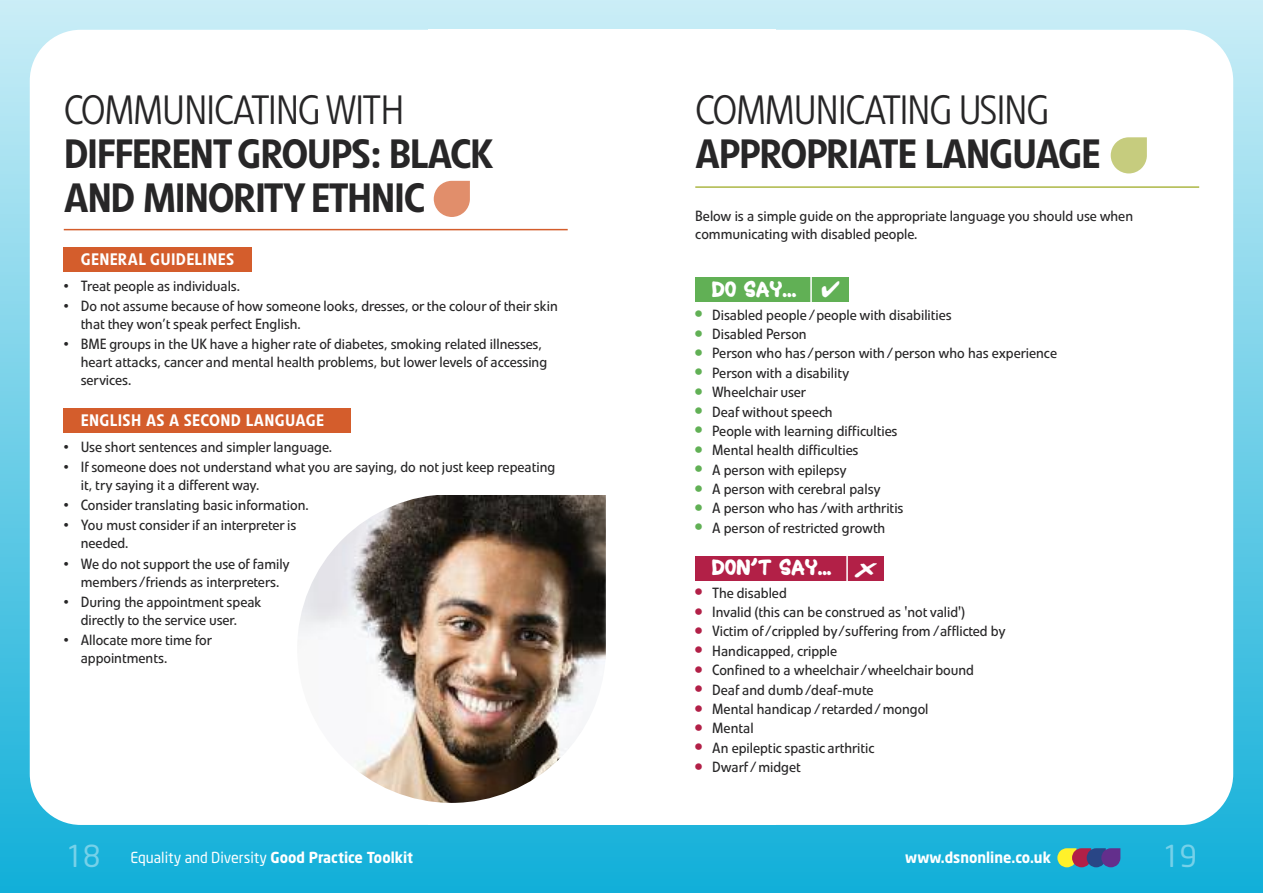
<style>
.page{position:relative;width:1263px;height:893px;background:#fff}
.page>*{position:absolute;margin:0;border:0;box-sizing:border-box;transform-origin:0 0}
.t1{font:500 40.5px/43.5px "Evo BQ";letter-spacing:-.035em;color:#272627}
.t2{font:300 40.5px "Evo BQ";letter-spacing:-.035em;color:#272627}
.t3{font:30px "Neo Sans";color:#76d1e9;scale:.95 1}
.t4{font:18px "PENNARELO";letter-spacing:.02em;color:#fff}
.t5{font:500 16.5px "Evo BQ";letter-spacing:.02em;color:#fff}
.t6{font:15px "Neo Sans";color:#fff;scale:.95 1}
.t7{font:700 15px "Neo Sans";color:#fff;scale:.95 1}
.t8{font:14.7px/18px "Evo BQ";color:#272627}
.s1{font-weight:700;font-size:21px;color:#61b055}
.s2{font-weight:700;font-size:21px;color:#b22047}
.s3{font-size:30px;color:#76d1e9}
.s4{font-weight:700}
</style>
<div class="page">
<div style="left:631px;top:0;width:632px;height:893px;background:linear-gradient(to bottom,#cceef7,#13b0d9)"></div>
<div style="left:0;top:0;width:631px;height:893px;background:linear-gradient(to bottom,#cbeef7,#11afd9)"></div>
<div style="left:30px;top:30px;width:601px;height:795px;background:#fff;border-radius:51px"></div>
<div style="left:428px;top:30px;width:203px;height:795px;background:#fff"></div>
<div style="left:631px;top:30px;width:602px;height:795px;background:#fff;border-radius:51px"></div>
<div style="left:631px;top:30px;width:145px;height:795px;background:#fff"></div>
<svg style="left:1057px;top:848px;width:63px;height:19px"></svg>
<div style="left:695px;top:277px;width:153px;height:25px;background:#61b055"></div>
<div style="left:695px;top:556px;width:189px;height:25px;background:#b22047"></div>
<hr style="left:695px;top:186px;width:504px;height:2px;background:#adb746">
<svg style="left:1111px;top:137px;width:36px;height:36px"></svg>
<hr style="left:846px;top:548px;width:2px;height:40px;background:#fff">
<div style="left:64px;top:247px;width:188px;height:25px;background:#d45d2c"></div>
<div style="left:64px;top:408px;width:287px;height:24px;background:#d45d2c"></div>
<hr style="left:64px;top:229px;width:504px;height:1px;background:#d45d2c">
<svg style="left:434px;top:181px;width:36px;height:36px"></svg>
<hr style="left:810px;top:272px;width:2px;height:37px;background:#fff">
<img style="left:298px;top:496px;width:308px;height:307px">
<h1 class="t2" style="left:64px;top:96px;width:342px">COMMUNICATINGWITH</h1>
<h1 class="t1" style="left:64px;top:136px;width:432px">DIFFERENTGROUPS: BLACK<br>AND MINORITYETHNIC</h1>
<p class="t5" style="left:81px;top:253px;width:155px">GENERAL GUIDELINES</p>
<p class="t8" style="left:64px;top:278px;width:178px">• Treat people as individuals.</p>
<p class="t8" style="left:81px;top:298px;width:478px;text-indent:-17px">• Do not assume because of how someone looks, dresses, or the colour of their skin that they won’t speak perfect English.</p>
<p class="t8" style="left:81px;top:336px;width:468px;text-indent:-17px">• BME groups in the UK have a higher rate of diabetes, smoking related illnesses, heart attacks, cancer and mental health problems, but lower levels of accessing services.</p>
<p class="t5" style="left:81px;top:414px;width:245px">ENGLISH AS A SECOND LANGUAGE</p>
<p class="t8" style="left:64px;top:439px;width:270px">• Use short sentences and simpler language.</p>
<p class="t8" style="left:81px;top:459px;width:476px;text-indent:-17px">• If someone does not understand what you are saying, do not just keep repeating it, try saying it a different way.</p>
<p class="t8" style="left:64px;top:497px;width:246px">• Consider translating basic information.</p>
<p class="t8" style="left:81px;top:518px;width:217px;text-indent:-17px">• You must consider if an interpreter is needed.</p>
<p class="t8" style="left:64px;top:556px;width:227px;text-align:center">• We do not support the use of family members/friends as interpreters.</p>
<p class="t8" style="left:64px;top:594px;width:199px;text-align:center">• During the appointment speak directly to the service user.</p>
<p class="t8" style="left:81px;top:632px;width:133px;text-indent:-17px">• Allocate more time for appointments.</p>
<h1 class="t2" style="left:695px;top:96px;width:356px">COMMUNICATING USING</h1>
<h1 class="t1" style="left:695px;top:136px;width:407px">APPROPRIATE LANGUAGE</h1>
<p class="t8" style="left:695px;top:208px;width:439px">Below is a simple guide on the appropriate language you should use when communicating with disabled people.</p>
<p class="t4" style="left:712px;top:281px;width:86px">D0 SAY...</p>
<p class="t8" style="left:695px;top:307px;width:258px"><span class="s1">•</span> Disabled people/people with disabilities</p>
<p class="t8" style="left:695px;top:326px;width:113px"><span class="s1">•</span> Disabled Person</p>
<p class="t8" style="left:695px;top:346px;width:363px"><span class="s1">•</span> Person who has /person with/person who has experience</p>
<p class="t8" style="left:695px;top:365px;width:156px"><span class="s1">•</span> Person with a disability</p>
<p class="t8" style="left:695px;top:384px;width:112px"><span class="s1">•</span> Wheelchair user</p>
<p class="t8" style="left:695px;top:404px;width:139px"><span class="s1">•</span> Deaf without speech</p>
<p class="t8" style="left:695px;top:423px;width:204px"><span class="s1">•</span> People with learning difficulties</p>
<p class="t8" style="left:695px;top:442px;width:165px"><span class="s1">•</span> Mental health difficulties</p>
<p class="t8" style="left:695px;top:462px;width:153px"><span class="s1">•</span> A person with epilepsy</p>
<p class="t8" style="left:695px;top:481px;width:187px"><span class="s1">•</span> A person with cerebral palsy</p>
<p class="t8" style="left:695px;top:501px;width:210px"><span class="s1">•</span> A person who has /with arthritis</p>
<p class="t8" style="left:695px;top:520px;width:192px"><span class="s1">•</span> A person of restricted growth</p>
<p class="t4" style="left:712px;top:559px;width:121px">D0n’t SAY...</p>
<p class="t8" style="left:695px;top:585px;width:93px"><span class="s2">•</span> The disabled</p>
<p class="t8" style="left:695px;top:604px;width:271px"><span class="s2">•</span> Invalid (this can be construed as 'not valid')</p>
<p class="t8" style="left:695px;top:624px;width:312px"><span class="s2">•</span> Victim of/crippled by/suffering from /afflicted by</p>
<p class="t8" style="left:695px;top:643px;width:144px"><span class="s2">•</span> Handicapped, cripple</p>
<p class="t8" style="left:695px;top:662px;width:280px"><span class="s2">•</span> Confined to a wheelchair/wheelchair bound</p>
<p class="t8" style="left:695px;top:682px;width:180px"><span class="s2">•</span> Deaf and dumb/deaf-mute</p>
<p class="t8" style="left:695px;top:701px;width:235px"><span class="s2">•</span> Mental handicap /retarded/mongol</p>
<p class="t8" style="left:695px;top:720px;width:60px"><span class="s2">•</span> Mental</p>
<p class="t8" style="left:695px;top:740px;width:181px"><span class="s2">•</span> An epileptic spastic arthritic</p>
<p class="t8" style="left:695px;top:759px;width:107px"><span class="s2">•</span> Dwarf/midget</p>
<p class="t6" style="left:66px;top:852px;width:367px"><span class="s3">18</span> Equality and Diversity <span class="s4">Good Practice Toolkit</span></p>
<p class="t7" style="left:905px;top:852px;width:155px">www.dsnonline.co.uk</p>
<h2 class="t3" style="left:1162px;top:845px;width:38px">19</h2>
</div>
